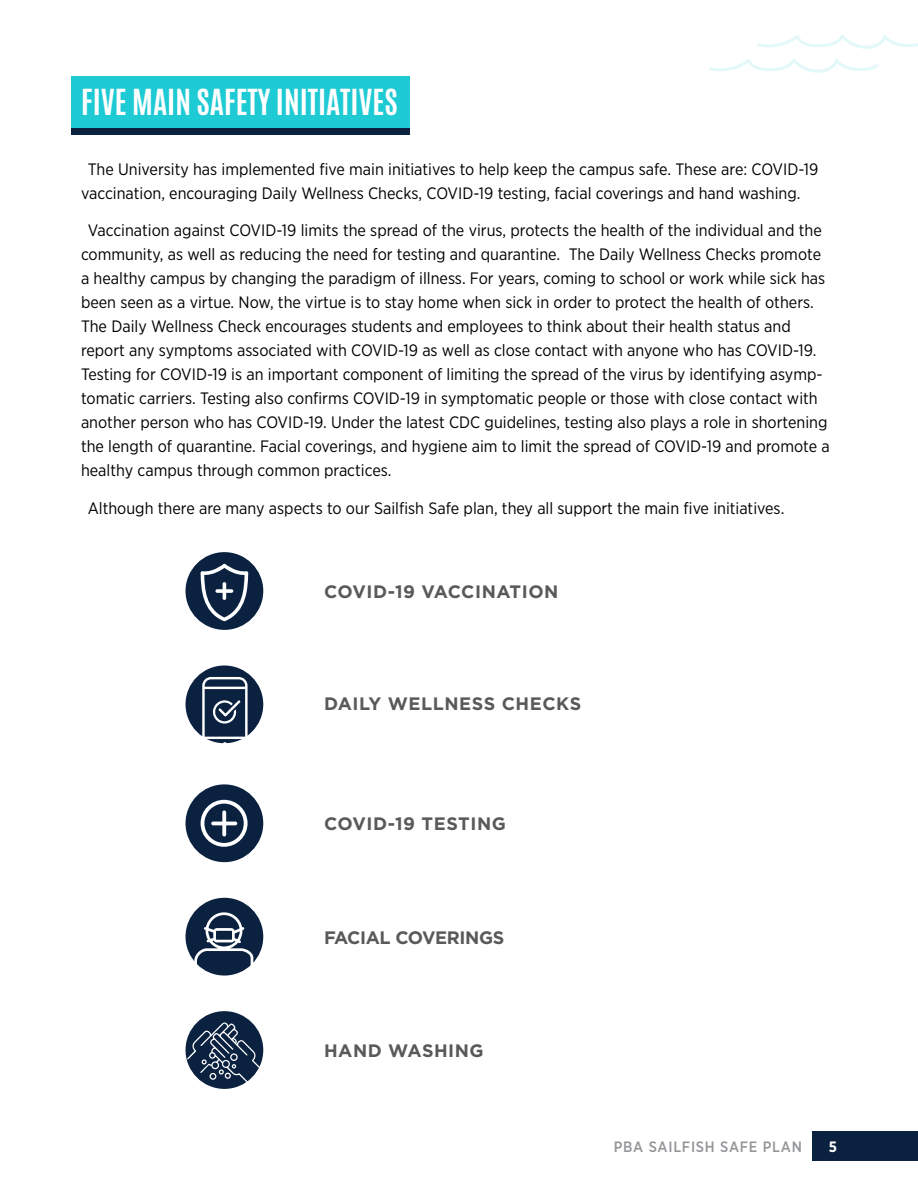
<style>
.page{position:relative;width:918px;height:1188px;background:#fff}
.page>*{position:absolute;margin:0;border:0;box-sizing:border-box;transform-origin:0 0}
.t1{font:700 30px "Antonio";color:#fff}
.t2{font:700 18px "Gotham";letter-spacing:.03em;color:#58595b}
.t3{font:700 18px "Gotham";letter-spacing:-.02em;color:#58595b}
.t4{font:16.5px/24px "Gotham Narrow";color:#000}
.t5{font:500 15px "Gotham Narrow";letter-spacing:.05em;color:#939598}
.t6{font:700 15px "Gotham Narrow";color:#fff}
</style>
<div class="page">
<div style="left:812px;top:1131px;width:106px;height:30px;background:#0a2240"></div>
<svg style="left:709px;top:58px;width:170px;height:15px"></svg>
<svg style="left:758px;top:35px;width:160px;height:14px"></svg>
<div style="left:186px;top:898px;width:77px;height:78px;background:#0a2240;border-radius:50%"></div>
<svg style="left:194px;top:912px;width:59px;height:60px"></svg>
<div style="left:186px;top:665px;width:77px;height:78px;background:#0a2240;border-radius:50%"></div>
<svg style="left:202px;top:677px;width:46px;height:67px"></svg>
<div style="left:186px;top:1011px;width:77px;height:78px;background:#0a2240;border-radius:50%"></div>
<svg style="left:187px;top:1022px;width:74px;height:60px"></svg>
<div style="left:186px;top:784px;width:77px;height:78px;background:#0a2240;border-radius:50%"></div>
<svg style="left:201px;top:800px;width:47px;height:47px"></svg>
<div style="left:71px;top:76px;width:338px;height:52px;background:#1ecad3"></div>
<div style="left:71px;top:128px;width:338px;height:7px;background:#0a2240"></div>
<div style="left:186px;top:552px;width:77px;height:78px;background:#0a2240;border-radius:50%"></div>
<svg style="left:201px;top:564px;width:47px;height:57px"></svg>
<h1 class="t1" style="left:81px;top:80px;width:318px">FIVE MAIN SAFETY INITIATIVES</h1>
<p class="t4" style="left:81px;top:156px;width:739px;text-indent:7px">The University has implemented five main initiatives to help keep the campus safe. These are: COVID-19 vaccination, encouraging Daily Wellness Checks, COVID-19 testing, facial coverings and hand washing.</p>
<p class="t4" style="left:81px;top:218px;width:750px;text-indent:7px">Vaccination against COVID-19 limits the spread of the virus, protects the health of the individual and the community, as well as reducing the need for testing and quarantine. The Daily Wellness Checks promote a healthy campus by changing the paradigm of illness. For years, coming to school or work while sick has been seen as a virtue. Now, the virtue is to stay home when sick in order to protect the health of others.<br>The Daily Wellness Check encourages students and employees to think about their health status and report any symptoms associated with COVID-19 as well as close contact with anyone who has COVID-19.<br>Testing for COVID-19 is an important component of limiting the spread of the virus by identifying asymp&shy;tomatic carriers. Testing also confirms COVID-19 in symptomatic people or those with close contact with another person who has COVID-19. Under the latest CDC guidelines, testing also plays a role in shortening the length of quarantine. Facial coverings, and hygiene aim to limit the spread of COVID-19 and promote a healthy campus through common practices.</p>
<p class="t4" style="left:88px;top:495px;width:698px">Although there are many aspects to our Sailfish Safe plan, they all support the main five initiatives.</p>
<p class="t2" style="left:324px;top:580px;width:236px">COVID-19 VACCINATION</p>
<p class="t2" style="left:324px;top:692px;width:259px">DAILY WELLNESS CHECKS</p>
<p class="t2" style="left:324px;top:812px;width:183px">COVID-19 TESTING</p>
<p class="t3" style="left:324px;top:926px;width:182px">FACIAL COVERINGS</p>
<p class="t2" style="left:324px;top:1039px;width:161px">HAND WASHING</p>
<p class="t5" style="left:614px;top:1137px;width:190px">PBA SAILFISH SAFE PLAN</p>
<p class="t6" style="left:829px;top:1137px;width:10px">5</p>
</div>
